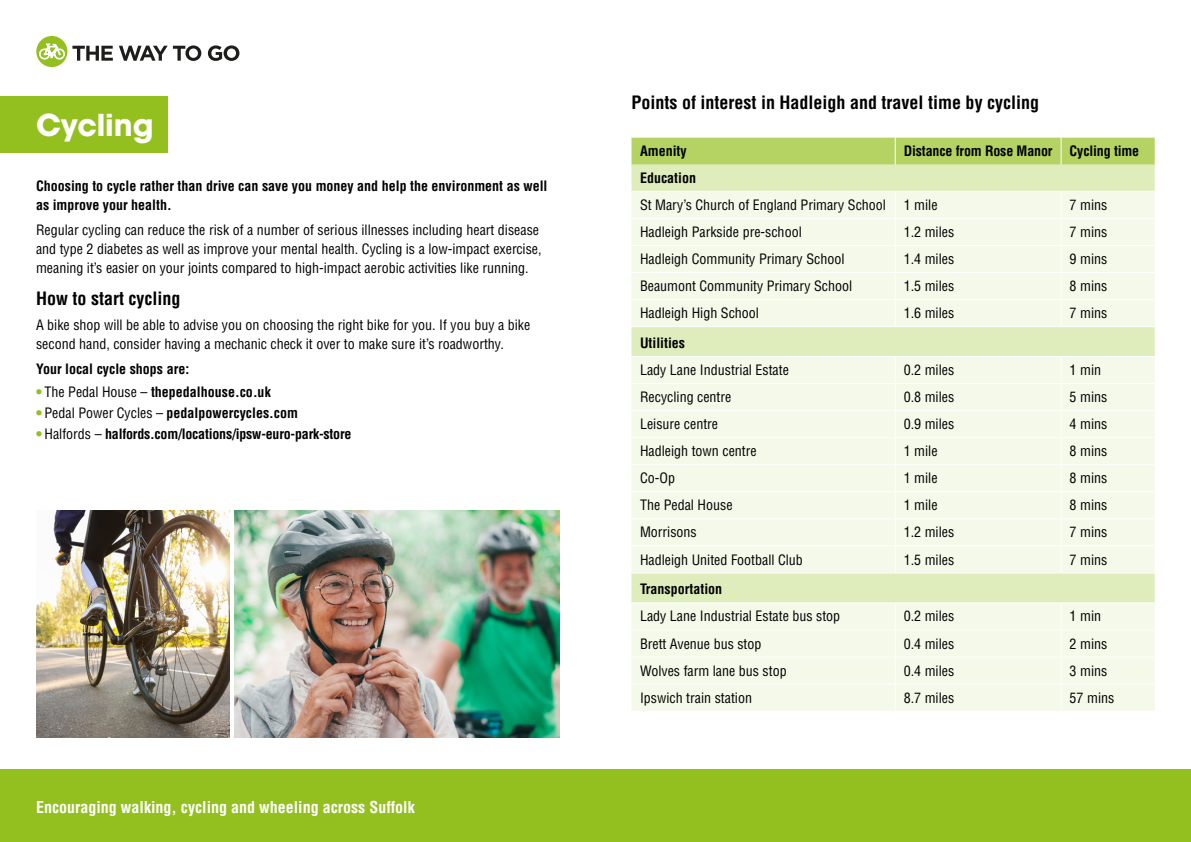
<style>
.page{position:relative;width:1191px;height:842px;background:#fff}
.page>*{position:absolute;margin:0;border:0;box-sizing:border-box;transform-origin:0 0}
.H2_Headline{font:700 30px "ITC Avant Garde Pro";color:#fff}
.H3_Subheading{font:700 condensed 18px "Helvetica LT Std";color:#000}
.t1{font:700 condensed 16px "Helvetica LT Std";color:#fff}
.P_Body{font:condensed 14px/19px "Helvetica LT Std";color:#000}
.P_Body-2{font:700 condensed 14px/19px "Helvetica LT Std";color:#000}
.P_Bullets_green{font:700 condensed 14px "Helvetica LT Std";color:#000}
.s1{color:#93c01f}
.s2{font-weight:400}
</style>
<div class="page">
<div style="left:0;top:770px;width:1191px;height:72px;background:#93c01f"></div>
<div style="left:0;top:96px;width:168px;height:57px;background:#93c01f"></div>
<div style="left:631px;top:165px;width:523px;height:26px;background:#dfecbc"></div>
<svg style="left:631px;top:192px;width:523px;height:519px;background:#f1f7e4"></svg>
<div style="left:631px;top:138px;width:523px;height:27px;background:#b4d362"></div>
<svg style="left:894px;top:192px;width:1px;height:134px"></svg>
<svg style="left:1060px;top:192px;width:1px;height:134px"></svg>
<hr style="left:631px;top:218px;width:264px;height:1px;background:#fff">
<hr style="left:895px;top:218px;width:166px;height:1px;background:#fff">
<hr style="left:1061px;top:218px;width:93px;height:1px;background:#fff">
<hr style="left:631px;top:245px;width:264px;height:1px;background:#fff">
<hr style="left:895px;top:245px;width:166px;height:1px;background:#fff">
<hr style="left:1061px;top:245px;width:93px;height:1px;background:#fff">
<hr style="left:631px;top:272px;width:264px;height:1px;background:#fff">
<hr style="left:895px;top:272px;width:166px;height:1px;background:#fff">
<hr style="left:1061px;top:272px;width:93px;height:1px;background:#fff">
<hr style="left:631px;top:299px;width:264px;height:1px;background:#fff">
<hr style="left:895px;top:299px;width:166px;height:1px;background:#fff">
<hr style="left:1061px;top:299px;width:93px;height:1px;background:#fff">
<hr style="left:631px;top:326px;width:264px;height:1px;background:#fff">
<hr style="left:895px;top:326px;width:166px;height:1px;background:#fff">
<hr style="left:1061px;top:326px;width:93px;height:1px;background:#fff">
<hr style="left:631px;top:356px;width:264px;height:1px;background:#fff">
<hr style="left:895px;top:356px;width:166px;height:1px;background:#fff">
<hr style="left:1061px;top:356px;width:93px;height:1px;background:#fff">
<svg style="left:894px;top:357px;width:1px;height:215px"></svg>
<svg style="left:1060px;top:357px;width:1px;height:215px"></svg>
<svg style="left:894px;top:603px;width:1px;height:108px"></svg>
<svg style="left:1060px;top:603px;width:1px;height:108px"></svg>
<hr style="left:631px;top:383px;width:264px;height:1px;background:#fff">
<hr style="left:895px;top:383px;width:166px;height:1px;background:#fff">
<hr style="left:1061px;top:383px;width:93px;height:1px;background:#fff">
<hr style="left:631px;top:410px;width:264px;height:1px;background:#fff">
<hr style="left:895px;top:410px;width:166px;height:1px;background:#fff">
<hr style="left:1061px;top:410px;width:93px;height:1px;background:#fff">
<hr style="left:631px;top:437px;width:264px;height:1px;background:#fff">
<hr style="left:895px;top:437px;width:166px;height:1px;background:#fff">
<hr style="left:1061px;top:437px;width:93px;height:1px;background:#fff">
<hr style="left:631px;top:464px;width:264px;height:1px;background:#fff">
<hr style="left:895px;top:464px;width:166px;height:1px;background:#fff">
<hr style="left:1061px;top:464px;width:93px;height:1px;background:#fff">
<hr style="left:631px;top:491px;width:264px;height:1px;background:#fff">
<hr style="left:895px;top:491px;width:166px;height:1px;background:#fff">
<hr style="left:1061px;top:491px;width:93px;height:1px;background:#fff">
<hr style="left:631px;top:518px;width:264px;height:1px;background:#fff">
<hr style="left:895px;top:518px;width:166px;height:1px;background:#fff">
<hr style="left:1061px;top:518px;width:93px;height:1px;background:#fff">
<hr style="left:631px;top:545px;width:264px;height:1px;background:#fff">
<hr style="left:895px;top:545px;width:166px;height:1px;background:#fff">
<hr style="left:1061px;top:545px;width:93px;height:1px;background:#fff">
<hr style="left:631px;top:629px;width:264px;height:1px;background:#fff">
<hr style="left:895px;top:629px;width:166px;height:1px;background:#fff">
<hr style="left:1061px;top:629px;width:93px;height:1px;background:#fff">
<hr style="left:631px;top:656px;width:264px;height:1px;background:#fff">
<hr style="left:895px;top:656px;width:166px;height:1px;background:#fff">
<hr style="left:1061px;top:656px;width:93px;height:1px;background:#fff">
<hr style="left:631px;top:684px;width:264px;height:1px;background:#fff">
<hr style="left:895px;top:684px;width:166px;height:1px;background:#fff">
<hr style="left:1061px;top:684px;width:93px;height:1px;background:#fff">
<hr style="left:631px;top:572px;width:264px;height:1px;background:#fff">
<hr style="left:895px;top:572px;width:166px;height:1px;background:#fff">
<hr style="left:1061px;top:572px;width:93px;height:1px;background:#fff">
<hr style="left:631px;top:602px;width:264px;height:1px;background:#fff">
<hr style="left:895px;top:602px;width:166px;height:1px;background:#fff">
<hr style="left:1061px;top:602px;width:93px;height:1px;background:#fff">
<img style="left:36px;top:511px;width:194px;height:226px">
<img style="left:235px;top:510px;width:324px;height:227px">
<svg style="left:72px;top:46px;width:41px;height:15px"></svg>
<svg style="left:119px;top:45px;width:82px;height:16px"></svg>
<svg style="left:208px;top:45px;width:31px;height:16px"></svg>
<div style="left:36px;top:36px;width:31px;height:31px;background:#93c01f;border-radius:50%"></div>
<svg style="left:39px;top:41px;width:26px;height:18px"></svg>
<h2 class="H2_Headline" style="left:36px;top:104px;width:119px">Cycling</h2>
<p class="P_Body-2" style="left:36px;top:176px;width:513px">Choosing to cycle rather than drive can save you money and help the environment as well as improve your health.</p>
<p class="P_Body" style="left:36px;top:220px;width:507px">Regular cycling can reduce the risk of a number of serious illnesses including heart disease and type 2 diabetes as well as improve your mental health. Cycling is a low-impact exercise, meaning it’s easier on your joints compared to high-impact aerobic activities like running.</p>
<h3 class="H3_Subheading" style="left:36px;top:288px;width:146px">How to start cycling</h3>
<p class="P_Body" style="left:36px;top:315px;width:496px">A bike shop will be able to advise you on choosing the right bike for you. If you buy a bike second hand, consider having a mechanic check it over to make sure it’s roadworthy.</p>
<p class="P_Body-2" style="left:36px;top:359px;width:155px">Your local cycle shops are:</p>
<p class="P_Bullets_green" style="left:36px;top:384px;width:236px"><span class="s1">•</span> <span class="s2">The Pedal House –</span> thepedalhouse.co.uk</p>
<p class="P_Bullets_green" style="left:36px;top:404px;width:263px"><span class="s1">•</span> <span class="s2">Pedal Power Cycles –</span> pedalpowercycles.com</p>
<p class="P_Bullets_green" style="left:36px;top:425px;width:317px"><span class="s1">•</span> <span class="s2">Halfords –</span> halfords.com/locations/ipsw-euro-park-store</p>
<p class="t1" style="left:36px;top:797px;width:380px">Encouraging walking, cycling and wheeling across Suffolk</p>
<h3 class="H3_Subheading" style="left:631px;top:91px;width:409px">Points of interest in Hadleigh and travel time by cycling</h3>
<p class="P_Body-2" style="left:640px;top:142px;width:48px">Amenity</p>
<p class="P_Body-2" style="left:903px;top:142px;width:150px">Distance from Rose Manor</p>
<p class="P_Body-2" style="left:1069px;top:142px;width:71px">Cycling time</p>
<p class="P_Body-2" style="left:640px;top:168px;width:57px">Education</p>
<p class="P_Body" style="left:640px;top:195px;width:247px">St Mary’s Church of England Primary School</p>
<p class="P_Body" style="left:903px;top:195px;width:35px">1 mile</p>
<p class="P_Body" style="left:1069px;top:195px;width:39px">7 mins</p>
<p class="P_Body" style="left:640px;top:222px;width:163px">Hadleigh Parkside pre-school</p>
<p class="P_Body" style="left:903px;top:222px;width:52px">1.2 miles</p>
<p class="P_Body" style="left:1069px;top:222px;width:39px">7 mins</p>
<p class="P_Body" style="left:640px;top:249px;width:206px">Hadleigh Community Primary School</p>
<p class="P_Body" style="left:903px;top:249px;width:52px">1.4 miles</p>
<p class="P_Body" style="left:1069px;top:249px;width:39px">9 mins</p>
<p class="P_Body" style="left:640px;top:276px;width:214px">Beaumont Community Primary School</p>
<p class="P_Body" style="left:903px;top:276px;width:52px">1.5 miles</p>
<p class="P_Body" style="left:1069px;top:276px;width:39px">8 mins</p>
<p class="P_Body" style="left:640px;top:303px;width:120px">Hadleigh High School</p>
<p class="P_Body" style="left:903px;top:303px;width:52px">1.6 miles</p>
<p class="P_Body" style="left:1069px;top:303px;width:39px">7 mins</p>
<p class="P_Body-2" style="left:640px;top:333px;width:47px">Utilities</p>
<p class="P_Body" style="left:640px;top:360px;width:150px">Lady Lane Industrial Estate</p>
<p class="P_Body" style="left:903px;top:360px;width:52px">0.2 miles</p>
<p class="P_Body" style="left:1069px;top:360px;width:33px">1 min</p>
<p class="P_Body" style="left:640px;top:387px;width:93px">Recycling centre</p>
<p class="P_Body" style="left:903px;top:387px;width:52px">0.8 miles</p>
<p class="P_Body" style="left:1069px;top:387px;width:39px">5 mins</p>
<p class="P_Body" style="left:640px;top:414px;width:80px">Leisure centre</p>
<p class="P_Body" style="left:903px;top:414px;width:52px">0.9 miles</p>
<p class="P_Body" style="left:1069px;top:414px;width:39px">4 mins</p>
<p class="P_Body" style="left:640px;top:442px;width:118px">Hadleigh town centre</p>
<p class="P_Body" style="left:903px;top:442px;width:35px">1 mile</p>
<p class="P_Body" style="left:1069px;top:442px;width:39px">8 mins</p>
<p class="P_Body" style="left:640px;top:469px;width:36px">Co-Op</p>
<p class="P_Body" style="left:903px;top:469px;width:35px">1 mile</p>
<p class="P_Body" style="left:1069px;top:469px;width:39px">8 mins</p>
<p class="P_Body" style="left:640px;top:496px;width:94px">The Pedal House</p>
<p class="P_Body" style="left:903px;top:496px;width:35px">1 mile</p>
<p class="P_Body" style="left:1069px;top:496px;width:39px">8 mins</p>
<p class="P_Body" style="left:640px;top:523px;width:58px">Morrisons</p>
<p class="P_Body" style="left:903px;top:523px;width:52px">1.2 miles</p>
<p class="P_Body" style="left:1069px;top:523px;width:39px">7 mins</p>
<p class="P_Body" style="left:640px;top:550px;width:164px">Hadleigh United Football Club</p>
<p class="P_Body" style="left:903px;top:550px;width:52px">1.5 miles</p>
<p class="P_Body" style="left:1069px;top:550px;width:39px">7 mins</p>
<p class="P_Body-2" style="left:640px;top:580px;width:84px">Transportation</p>
<p class="P_Body" style="left:640px;top:607px;width:202px">Lady Lane Industrial Estate bus stop</p>
<p class="P_Body" style="left:903px;top:607px;width:52px">0.2 miles</p>
<p class="P_Body" style="left:1069px;top:607px;width:33px">1 min</p>
<p class="P_Body" style="left:640px;top:634px;width:123px">Brett Avenue bus stop</p>
<p class="P_Body" style="left:903px;top:634px;width:52px">0.4 miles</p>
<p class="P_Body" style="left:1069px;top:634px;width:39px">2 mins</p>
<p class="P_Body" style="left:640px;top:661px;width:148px">Wolves farm lane bus stop</p>
<p class="P_Body" style="left:903px;top:661px;width:52px">0.4 miles</p>
<p class="P_Body" style="left:1069px;top:661px;width:39px">3 mins</p>
<p class="P_Body" style="left:640px;top:688px;width:113px">Ipswich train station</p>
<p class="P_Body" style="left:903px;top:688px;width:52px">8.7 miles</p>
<p class="P_Body" style="left:1069px;top:688px;width:46px">57 mins</p>
</div>
